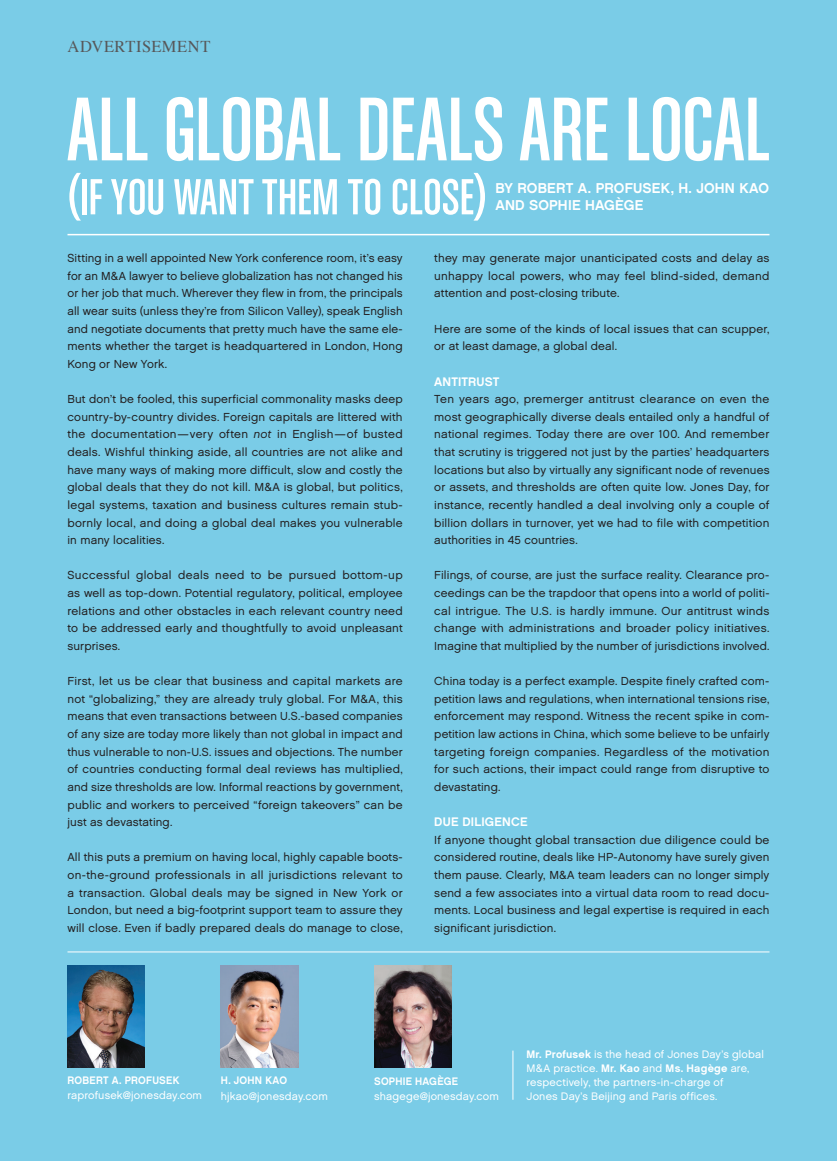
<style>
.page{position:relative;width:837px;height:1161px;background:#7acce7}
.page>*{position:absolute;margin:0;border:0;box-sizing:border-box;transform-origin:0 0}
.t1{font:96.15px "Chalet Comprime Cologne Sixty";color:#fff}
.t2{font:54px "Chalet Comprime Cologne Sixty";color:#fff}
.t3{font:16.5px "Times";letter-spacing:.03em;color:#57585a}
.t4{font:14.25px/17.2px "Chalet New York Nineteen Sixty";letter-spacing:.015em;color:#fff}
.t5{font:12.3px "Chalet New York Nineteen Sixty";letter-spacing:.015em;color:#fff}
.t6{font:11.7px/17.7px "Chalet London Nineteen Sixty";letter-spacing:.015em;color:#231f20;text-align:justify}
.t7{font:10.8px/14px "Chalet London Nineteen Sixty";letter-spacing:.015em;color:#fff}
.t8{font:10.8px "Chalet New York Nineteen Sixty";letter-spacing:.02em;color:#fff;scale:.95 1}
.s1{font-family:"Chalet Oblique London"}
.s2{font-family:"Chalet New York Nineteen Sixty"}
</style>
<div class="page">
<hr style="left:68px;top:234px;width:702px;height:1px;background:#fff">
<img style="left:221px;top:965px;width:77px;height:103px">
<img style="left:374px;top:965px;width:78px;height:103px">
<img style="left:68px;top:965px;width:77px;height:103px">
<hr style="left:68px;top:952px;width:702px;height:1px;background:#fff">
<hr style="left:513px;top:1051px;width:1px;height:49px;background:#fff">
<h3 class="t3" style="left:68px;top:31px;width:145px">ADVERTISEMENT</h3>
<h1 class="t1" style="left:68px;top:76px;width:703px">ALL GLOBAL DEALS ARE LOCAL</h1>
<h2 class="t2" style="left:68px;top:167px;width:421px">(IF YOU WANT THEM TO CLOSE)</h2>
<p class="t4" style="left:495px;top:179px;width:275px">BY ROBERT A. PROFUSEK, H. JOHN KAO<br>AND SOPHIE HAGÈGE</p>
<p class="t6" style="left:68px;top:249px;width:337px">Sitting in a well appointed New York conference room, it’s easy for an M&amp;A lawyer to believe globalization has not changed his or her job that much. Wherever they flew in from, the principals all wear suits (unless they’re from Silicon Valley), speak English and negotiate documents that pretty much have the same ele&shy;ments whether the target is headquartered in London, Hong Kong or New York.</p>
<p class="t6" style="left:68px;top:390px;width:337px">But don’t be fooled, this superficial commonality masks deep country-by-country divides. Foreign capitals are littered with the documentation—very often <span class="s1">not</span> in English—of busted deals. Wishful thinking aside, all countries are not alike and have many ways of making more difficult, slow and costly the global deals that they do not kill. M&amp;A is global, but politics, legal systems, taxation and business cultures remain stub&shy;bornly local, and doing a global deal makes you vulnerable in many localities.</p>
<p class="t6" style="left:68px;top:566px;width:337px">Successful global deals need to be pursued bottom-up as well as top-down. Potential regulatory, political, employee relations and other obstacles in each relevant country need to be addressed early and thoughtfully to avoid unpleasant surprises.</p>
<p class="t6" style="left:68px;top:672px;width:337px">First, let us be clear that business and capital markets are not “globalizing,” they are already truly global. For M&amp;A, this means that even transactions between U.S.-based companies of any size are today more likely than not global in impact and thus vulnerable to non-U.S. issues and objections. The number of countries conducting formal deal reviews has multiplied, and size thresholds are low. Informal reactions by government, public and workers to perceived “foreign takeovers” can be just as devastating.</p>
<p class="t6" style="left:68px;top:848px;width:337px">All this puts a premium on having local, highly capable boots&shy;on-the-ground professionals in all jurisdictions relevant to a transaction. Global deals may be signed in New York or London, but need a big-footprint support team to assure they will close. Even if badly prepared deals do manage to close,</p>
<p class="t6" style="left:434px;top:249px;width:337px">they may generate major unanticipated costs and delay as unhappy local powers, who may feel blind-sided, demand attention and post-closing tribute.</p>
<p class="t6" style="left:434px;top:320px;width:337px">Here are some of the kinds of local issues that can scupper, or at least damage, a global deal.</p>
<p class="t5" style="left:434px;top:374px;width:67px">ANTITRUST</p>
<p class="t6" style="left:434px;top:390px;width:337px">Ten years ago, premerger antitrust clearance on even the most geographically diverse deals entailed only a handful of national regimes. Today there are over 100. And remember that scrutiny is triggered not just by the parties’ headquarters locations but also by virtually any significant node of revenues or assets, and thresholds are often quite low. Jones Day, for instance, recently handled a deal involving only a couple of billion dollars in turnover, yet we had to file with competition authorities in 45 countries.</p>
<p class="t6" style="left:434px;top:566px;width:337px">Filings, of course, are just the surface reality. Clearance pro&shy;ceedings can be the trapdoor that opens into a world of politi&shy;cal intrigue. The U.S. is hardly immune. Our antitrust winds change with administrations and broader policy initiatives.<br>Imagine that multiplied by the number of jurisdictions involved.</p>
<p class="t6" style="left:434px;top:672px;width:337px">China today is a perfect example. Despite finely crafted com&shy;petition laws and regulations, when international tensions rise, enforcement may respond. Witness the recent spike in com&shy;petition law actions in China, which some believe to be unfairly targeting foreign companies. Regardless of the motivation for such actions, their impact could range from disruptive to devastating.</p>
<p class="t5" style="left:434px;top:814px;width:95px">DUE DILIGENCE</p>
<p class="t6" style="left:434px;top:831px;width:337px">If anyone thought global transaction due diligence could be considered routine, deals like HP-Autonomy have surely given them pause. Clearly, M&amp;A team leaders can no longer simply send a few associates into a virtual data room to read docu&shy;ments. Local business and legal expertise is required in each significant jurisdiction.</p>
<p class="t8" style="left:68px;top:1074px;width:119px">ROBERT A. PROFUSEK</p>
<p class="t7" style="left:68px;top:1089px;width:136px">raprofusek@jonesday.com</p>
<p class="t8" style="left:221px;top:1074px;width:71px">H. JOHN KAO</p>
<p class="t7" style="left:221px;top:1089px;width:109px">hjkao@jonesday.com</p>
<p class="t8" style="left:374px;top:1074px;width:90px">SOPH IE HAGÈGE</p>
<p class="t7" style="left:374px;top:1089px;width:126px">shagege@jonesday.com</p>
<p class="t7" style="left:527px;top:1047px;width:239px"><span class="s2">MR. PROFUSEK</span> is the head of Jones Day’s global M&amp;A practice. <span class="s2">MR. KAO</span> and <span class="s2">MS. HAGÈGE</span> are, respectively, the partners-in-charge of<br>Jones Day’s Beijing and Paris offices.</p>
</div>
